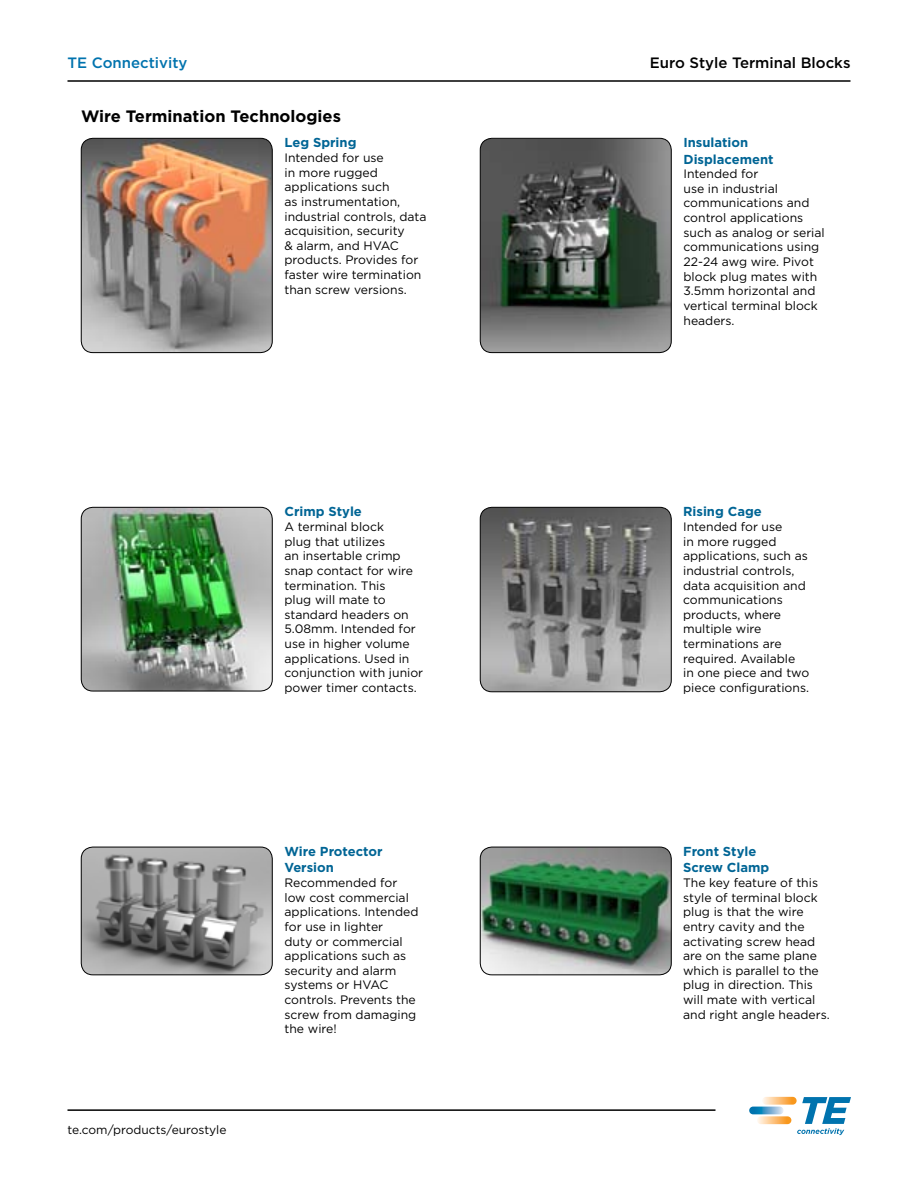
<style>
.page{position:relative;width:918px;height:1188px;background:#fff}
.page>*{position:absolute;margin:0;border:0;box-sizing:border-box;transform-origin:0 0}
.t1{font:700 16.5px "Gotham";color:#000}
.t2{font:500 15px "Gotham";color:#000}
.t3{font:500 15px "Gotham";color:#0073ae}
.t4{font:700 13.05px/16.4px "Gotham";color:#006595}
.t5{font:12.15px/14.7px "Gotham";color:#000}
.t6{font:12px "Gotham";color:#000}
</style>
<div class="page">
<hr style="left:68px;top:80px;width:783px;height:2px;background:#000">
<hr style="left:68px;top:1109px;width:647px;height:2px;background:#000">
<svg style="left:762px;top:1097px;width:35px;height:8px"></svg>
<svg style="left:757px;top:1116px;width:34px;height:8px"></svg>
<svg style="left:749px;top:1107px;width:35px;height:7px"></svg>
<svg style="left:797px;top:1097px;width:54px;height:38px"></svg>
<img style="left:81px;top:138px;width:191px;height:215px">
<div style="left:81px;top:138px;width:192px;height:215px;border:1px solid #000;border-radius:12px"></div>
<img style="left:480px;top:507px;width:191px;height:185px">
<div style="left:480px;top:507px;width:192px;height:185px;border:1px solid #000;border-radius:12px"></div>
<img style="left:480px;top:847px;width:191px;height:128px">
<div style="left:480px;top:847px;width:192px;height:128px;border:1px solid #000;border-radius:12px"></div>
<img style="left:81px;top:507px;width:191px;height:184px">
<div style="left:81px;top:507px;width:192px;height:184px;border:1px solid #000;border-radius:12px"></div>
<img style="left:81px;top:847px;width:191px;height:128px">
<div style="left:81px;top:847px;width:192px;height:128px;border:1px solid #000;border-radius:12px"></div>
<img style="left:480px;top:139px;width:191px;height:214px">
<div style="left:480px;top:138px;width:192px;height:215px;border:1px solid #000;border-radius:12px"></div>
<p class="t3" style="left:68px;top:54px;width:122px">TE Connectivity</p>
<p class="t2" style="left:650px;top:54px;width:202px">Euro Style Terminal Blocks</p>
<h1 class="t1" style="left:81px;top:106px;width:262px">Wire Termination Technologies</h1>
<p class="t4" style="left:284px;top:134px;width:74px">Leg Spring</p>
<p class="t5" style="left:284px;top:150px;width:144px">Intended for use<br>in more rugged applications such<br>as instrumentation, industrial controls, data acquisition, security<br>&amp; alarm, and HVAC products. Provides for faster wire termination than screw versions.</p>
<p class="t4" style="left:683px;top:134px;width:92px">Insulation<br>Displacement</p>
<p class="t5" style="left:683px;top:166px;width:143px">Intended for<br>use in industrial communications and control applications such as analog or serial communications using<br>22-24 awg wire. Pivot block plug mates with<br>3.5mm horizontal and vertical terminal block headers.</p>
<p class="t4" style="left:284px;top:503px;width:79px">Crimp Style</p>
<p class="t5" style="left:284px;top:519px;width:140px">A terminal block<br>plug that utilizes<br>an insertable crimp snap contact for wire termination. This<br>plug will mate to standard headers on<br>5.08mm. Intended for use in higher volume applications. Used in conjunction with junior power timer contacts.</p>
<p class="t6" style="left:68px;top:1123px;width:161px">te.com/products/eurostyle</p>
<p class="t4" style="left:284px;top:843px;width:99px">Wire Protector<br>Version</p>
<p class="t5" style="left:284px;top:875px;width:135px">Recommended for low cost commercial applications. Intended for use in lighter<br>duty or commercial applications such as security and alarm systems or HVAC controls. Prevents the screw from damaging the wire!</p>
<p class="t4" style="left:683px;top:503px;width:80px">Rising Cage</p>
<p class="t5" style="left:683px;top:519px;width:128px">Intended for use<br>in more rugged applications, such as industrial controls, data acquisition and communications products, where multiple wire terminations are required. Available<br>in one piece and two piece configurations.</p>
<p class="t4" style="left:683px;top:843px;width:88px">Front Style<br>Screw Clamp</p>
<p class="t5" style="left:683px;top:875px;width:148px">The key feature of this style of terminal block plug is that the wire entry cavity and the activating screw head are on the same plane which is parallel to the plug in direction. This will mate with vertical and right angle headers.</p>
</div>
